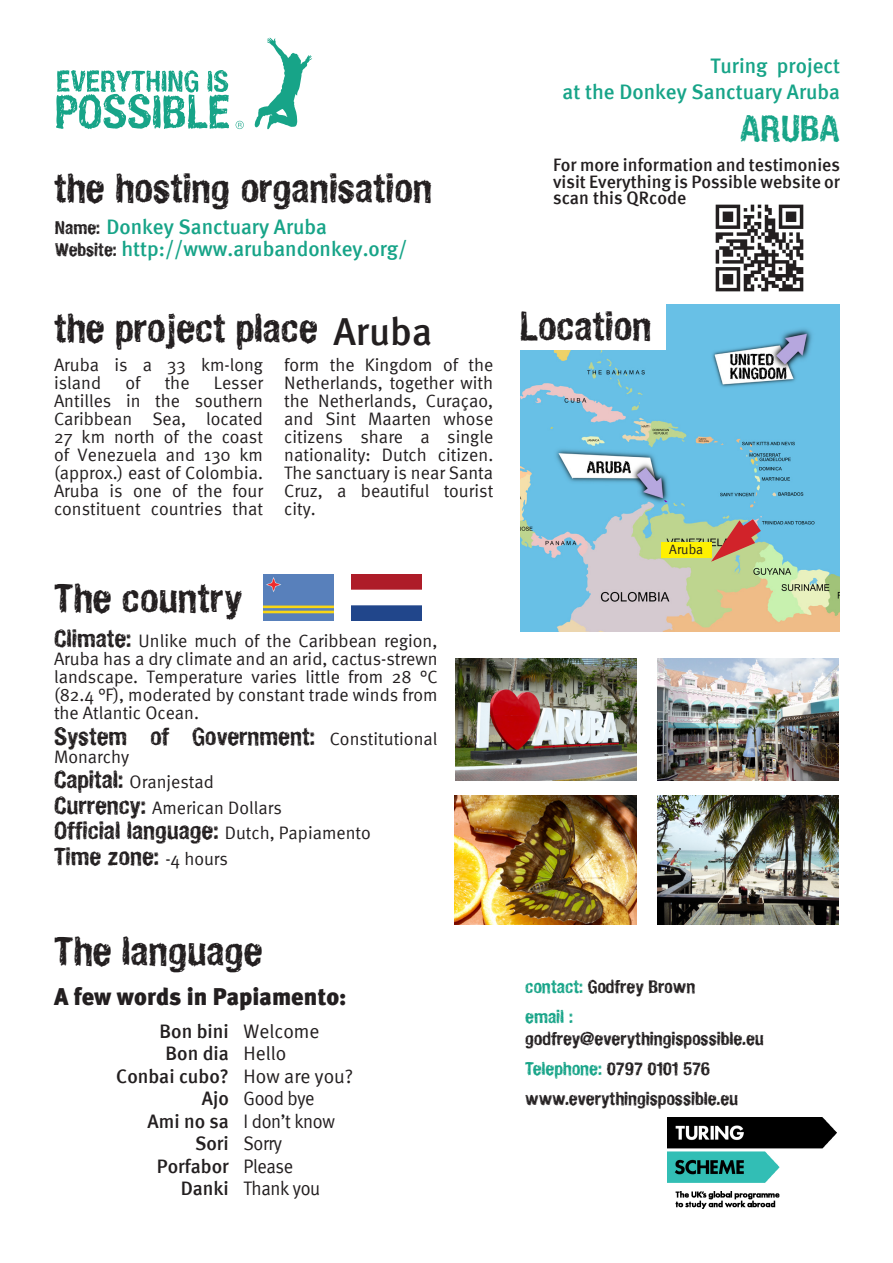
<style>
.page{position:relative;width:893px;height:1263px;background:#fff}
.page>*{position:absolute;margin:0;border:0;box-sizing:border-box;transform-origin:0 0}
.t1{font:700 39px "Hand Vetica";color:#231f20}
.t2{font:39px "Meta Medium Roman";color:#231f20}
.t3{font:700 36px "Hand Vetica";color:#17a488}
.t4{font:700 24px "Hand Vetica";color:#231f20}
.t5{font:24px "Meta Black Roman";color:#231f20}
.t6{font:21px "Meta Medium Roman";color:#17a488}
.t7{font:19.5px "Meta Medium Roman";color:#231f20}
.t8{font:19.5px "Meta Normal Roman";letter-spacing:-.02em;color:#231f20;scale:.94 1}
.t9{font:19.5px "Meta Normal Roman";color:#231f20}
.t10{font:19.5px "Meta Normal Roman";letter-spacing:-.02em;color:#231f20}
.t11{font:18px/18px "Meta Normal Roman";color:#231f20;text-align:justify}
.t12{font:700 18px "Hand Vetica";color:#231f20}
.t13{font:18px/16.5px "Meta Medium Roman";color:#231f20;text-align:justify}
.t14{font:700 18px "Hand Vetica";color:#17a488}
.t15{font:13.5px "Meta Normal Roman";color:#231f20}
.s1{font-family:"Hand Vetica";font-weight:700;font-size:18px;color:#231f20}
.s2{font-family:"Hand Vetica";font-weight:700;font-size:24px}
.s3{font-family:"Meta Normal Roman";font-weight:400;font-size:18px}
.s4{color:#17a488}
</style>
<div class="page">
<img style="left:456px;top:658px;width:180px;height:122px">
<img style="left:658px;top:658px;width:180px;height:122px">
<img style="left:455px;top:795px;width:181px;height:130px">
<img style="left:521px;top:304px;width:318px;height:327px">
<div style="left:519px;top:303px;width:147px;height:46px;background:#fff"></div>
<img style="left:658px;top:795px;width:180px;height:130px">
<svg style="left:254px;top:38px;width:58px;height:91px"></svg>
<svg style="left:236px;top:121px;width:8px;height:8px"></svg>
<svg style="left:56px;top:70px;width:173px;height:59px"></svg>
<img style="left:264px;top:574px;width:70px;height:47px">
<img style="left:715px;top:204px;width:89px;height:88px">
<svg style="left:711px;top:519px;width:50px;height:43px;background:#b98c70"></svg>
<div style="left:661px;top:542px;width:51px;height:15px;background:#fff101"></div>
<img style="left:352px;top:574px;width:70px;height:47px">
<img style="left:667px;top:1117px;width:170px;height:92px">
<p class="t1" style="left:54px;top:163px;width:380px">the hosting organisation</p>
<p class="t6" style="left:55px;top:214px;width:274px"><span class="s1">Name:</span> Donkey Sanctuary Aruba</p>
<p class="t6" style="left:55px;top:237px;width:354px"><span class="s1">Website:</span> http://www.arubandonkey.org/</p>
<p class="t1" style="left:54px;top:303px;width:265px">the project place</p>
<p class="t11" style="left:54px;top:355px;width:210px">Aruba is a 33 km-long island</p>
<p class="t2" style="left:333px;top:309px;width:100px">Aruba</p>
<p class="t11" style="left:284px;top:355px;width:210px">form the Kingdom of the Netherlands, together with the Netherlands, Curaçao, and Sint Maarten whose citizens share a single nationality: Dutch citizen.<br>The sanctuary is near Santa Cruz, a beautiful tourist city.</p>
<p class="t11" style="left:125px;top:373px;width:16px">of</p>
<p class="t11" style="left:165px;top:373px;width:26px">the</p>
<p class="t11" style="left:54px;top:373px;width:211px;text-indent:160px">Lesser Antilles in the southern Caribbean Sea, located 27 km north of the coast of Venezuela and 130 km (approx.) east of Colombia.<br>Aruba is one of the four constituent countries that</p>
<p class="t1" style="left:54px;top:573px;width:190px">The country</p>
<p class="t11" style="left:54px;top:632px;width:385px"><span class="s2">Climate:</span> Unlike much of the Caribbean region, Aruba has a dry climate and an arid, cactus-strewn landscape. Temperature varies little from 28 °C (82.4 °F), moderated by constant trade winds from the Atlantic Ocean.</p>
<p class="t4" style="left:54px;top:721px;width:385px">System of Government: <span class="s3">Constitutional</span></p>
<p class="t11" style="left:54px;top:747px;width:77px">Monarchy</p>
<p class="t11" style="left:54px;top:773px;width:161px"><span class="s2">Capital:</span> Oranjestad</p>
<p class="t11" style="left:54px;top:798px;width:229px"><span class="s2">Currency:</span> American Dollars</p>
<p class="t4" style="left:54px;top:815px;width:318px">Official language: <span class="s3">Dutch, Papiamento</span></p>
<p class="t4" style="left:54px;top:841px;width:176px">Time zone: <span class="s3">-4 hours</span></p>
<p class="t1" style="left:54px;top:926px;width:210px">The language</p>
<p class="t5" style="left:54px;top:982px;width:294px">A few words in Papiamento:</p>
<p class="t7" style="left:160px;top:1019px;width:71px">Bon bini</p>
<p class="t7" style="left:165px;top:1042px;width:65px">Bon dia</p>
<p class="t7" style="left:116px;top:1064px;width:114px">Conbai cubo?</p>
<p class="t7" style="left:202px;top:1087px;width:29px">Ajo</p>
<p class="t7" style="left:148px;top:1109px;width:83px">Ami no sa</p>
<p class="t7" style="left:195px;top:1132px;width:35px">Sori</p>
<p class="t7" style="left:157px;top:1154px;width:73px">Porfabor</p>
<p class="t7" style="left:181px;top:1177px;width:50px">Danki</p>
<p class="t9" style="left:244px;top:1019px;width:77px">Welcome</p>
<p class="t10" style="left:244px;top:1042px;width:44px">Hello</p>
<p class="t9" style="left:244px;top:1064px;width:111px">How are you?</p>
<p class="t8" style="left:244px;top:1087px;width:77px">Good bye</p>
<p class="t8" style="left:244px;top:1109px;width:99px">I don’t know</p>
<p class="t8" style="left:244px;top:1132px;width:43px">Sorry</p>
<p class="t8" style="left:244px;top:1154px;width:54px">Please</p>
<p class="t8" style="left:244px;top:1177px;width:83px">Thank you</p>
<p class="t6" style="left:711px;top:54px;width:131px">Turing project</p>
<p class="t6" style="left:563px;top:79px;width:279px">at the Donkey Sanctuary Aruba</p>
<p class="t3" style="left:740px;top:105px;width:102px">ARUBA</p>
<p class="t13" style="left:553px;top:156px;width:288px">For more information and testimonies visit Everything is Possible website or scan this QRcode</p>
<p class="t1" style="left:519px;top:302px;width:134px">Location</p>
<p class="t15" style="left:669px;top:542px;width:35px">Aruba</p>
<p class="t12" style="left:525px;top:975px;width:172px"><span class="s4">contact:</span> Godfrey Brown</p>
<p class="t14" style="left:525px;top:1005px;width:49px">email :</p>
<p class="t12" style="left:525px;top:1027px;width:240px">godfrey@everythingispossible.eu</p>
<p class="t12" style="left:525px;top:1057px;width:187px"><span class="s4">Telephone:</span> 0797 0101 576</p>
<p class="t12" style="left:525px;top:1087px;width:214px">www.everythingispossible.eu</p>
</div>
